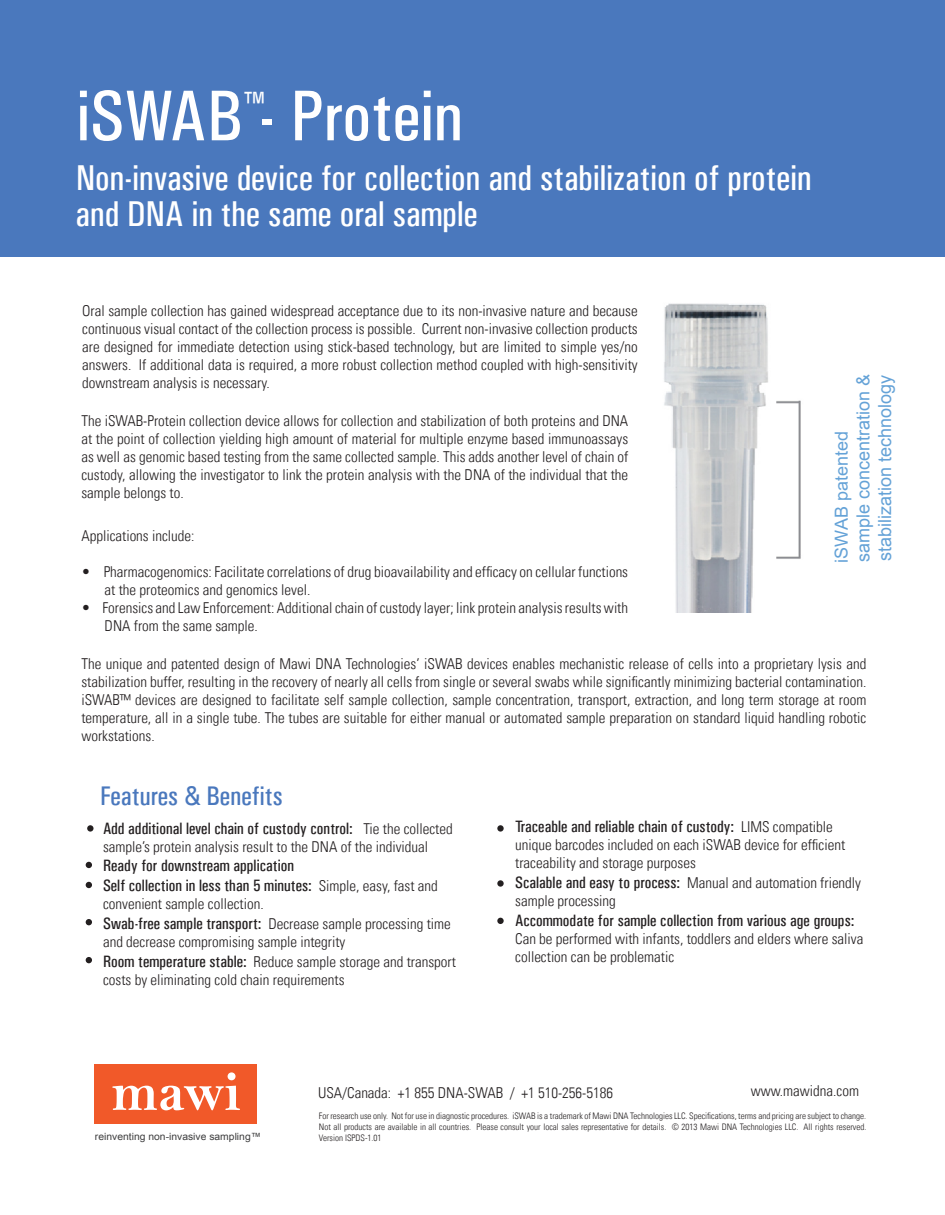
<style>
.page{position:relative;width:945px;height:1215px;background:#fff}
.page>*{position:absolute;margin:0;border:0;box-sizing:border-box;transform-origin:0 0}
.t1{font:72px "Univers Condensed";color:#fff}
.t2{font:56.25px "Bell MT Bold";color:#fff}
.t3{font:39px "Univers Condensed";color:#fff}
.t4{font:36px "Univers Condensed";color:#fff}
.t5{font:27px "Univers Condensed";color:#4a78bd}
.t6{font:18px/21.6px "Arial";color:#64a2d7}
.t7{font:16.5px "Univers Condensed";color:#231f20}
.t8{font:300 condensed 15px/18px "Univers LT";color:#231f20}
.t9{font:9.9px "Arial";color:#3e3e3f;scale:1.04 1}
.t10{font:300 condensed 9px/10.8px "Univers LT";color:#231f20;text-align:justify}
.s1{font-style:inherit}
.s2{font-family:"Univers LT";font-weight:300;font-stretch:condensed;font-size:15px}
.s3{font-family:"Univers Condensed";font-weight:400;font-stretch:normal;font-size:16.5px}
</style>
<div class="page">
<div style="left:0;top:0;width:945px;height:256px;background:#4a78bd"></div>
<svg style="left:497px;top:825px;width:7px;height:7px"></svg>
<svg style="left:497px;top:880px;width:7px;height:7px"></svg>
<div style="left:87px;top:825px;width:7px;height:7px;background:#231f20;border-radius:50%"></div>
<svg style="left:86px;top:862px;width:6px;height:6px"></svg>
<svg style="left:86px;top:957px;width:6px;height:6px"></svg>
<svg style="left:86px;top:919px;width:6px;height:6px"></svg>
<div style="left:497px;top:918px;width:7px;height:6px;background:#231f20;border-radius:50%"></div>
<svg style="left:86px;top:882px;width:6px;height:6px"></svg>
<div style="left:94px;top:1064px;width:162px;height:60px;background:#f15929"></div>
<img style="left:664px;top:303px;width:137px;height:310px">
<p class="t1" style="left:77px;top:73px;width:388px">iSWAB - Protein</p>
<p class="t3" style="left:243px;top:82px;width:25px">™</p>
<p class="t4" style="left:76px;top:156px;width:737px">Non-invasive device for collection and stabilization of protein</p>
<p class="t4" style="left:75px;top:192px;width:404px">and DNA in the same oral sample</p>
<p class="t8" style="left:82px;top:301px;width:557px;text-align:justify">Oral sample collection has gained widespread acceptance due to its non-invasive nature and because continuous visual contact of the collection process is possible. Current non-invasive collection products are designed for immediate detection using stick-based technology, but are limited to simple yes/no answers. If additional data is required, a more robust collection method coupled with high-sensitivity downstream analysis is necessary.</p>
<p class="t6" style="left:831px;top:563px;width:191px;rotate:-90deg"><span class="s1">iSWAB patented </span>sample concentration &amp;</p>
<p class="t6" style="left:874px;top:561px;width:188px;rotate:-90deg">stabilization technology</p>
<p class="t8" style="left:81px;top:412px;width:548px;text-align:justify">The iSWAB-Protein collection device allows for collection and stabilization of both proteins and DNA at the point of collection yielding high amount of material for multiple enzyme based immunoassays as well as genomic based testing from the same collected sample. This adds another level of chain of custody, allowing the investigator to link the protein analysis with the DNA of the individual that the sample belongs to.</p>
<p class="t8" style="left:81px;top:527px;width:115px">Applications include:</p>
<p class="t8" style="left:81px;top:563px;width:548px">• Pharmacogenomics: Facilitate correlations of drug bioavailability and efficacy on cellular functions</p>
<p class="t8" style="left:105px;top:581px;width:207px">at the proteomics and genomics level.</p>
<p class="t8" style="left:105px;top:599px;width:525px;text-indent:-23px">• Forensics and Law Enforcement: Additional chain of custody layer; link protein analysis results with<br>DNA from the same sample.</p>
<p class="t8" style="left:81px;top:655px;width:787px;text-align:justify">The unique and patented design of Mawi DNA Technologies’ iSWAB devices enables mechanistic release of cells into a proprietary lysis and stabilization buffer, resulting in the recovery of nearly all cells from single or several swabs while significantly minimizing bacterial contamination. iSWAB™ devices are designed to facilitate self sample collection, sample concentration, transport, extraction, and long term storage at room temperature, all in a single tube. The tubes are suitable for either manual or automated sample preparation on standard liquid handling robotic workstations.</p>
<p class="t5" style="left:100px;top:780px;width:184px">Features &amp; Benefits</p>
<p class="t7" style="left:103px;top:818px;width:351px">Add additional level chain of custody control: <span class="s2">Tie the collected</span></p>
<p class="t8" style="left:103px;top:837px;width:327px">sample’s protein analysis result to the DNA of the individual</p>
<p class="t7" style="left:103px;top:856px;width:193px">Ready for downstream application</p>
<p class="t7" style="left:103px;top:876px;width:336px">Self collection in less than 5 minutes: <span class="s2">Simple, easy, fast and</span></p>
<p class="t8" style="left:103px;top:895px;width:162px">convenient sample collection.</p>
<p class="t8" style="left:103px;top:915px;width:349px"><span class="s3">Swab-free sample transport:</span> Decrease sample processing time and decrease compromising sample integrity</p>
<p class="t8" style="left:103px;top:953px;width:354px"><span class="s3">Room temperature stable:</span> Reduce sample storage and transport costs by eliminating cold chain requirements</p>
<p class="t7" style="left:515px;top:817px;width:319px">Traceable and reliable chain of custody: <span class="s2">LIMS compatible</span></p>
<p class="t8" style="left:515px;top:836px;width:332px">unique barcodes included on each iSWAB device for efficient traceability and storage purposes</p>
<p class="t8" style="left:515px;top:874px;width:347px"><span class="s3">Scalable and easy to process:</span> Manual and automation friendly sample processing</p>
<p class="t7" style="left:515px;top:910px;width:341px">Accommodate for sample collection from various age groups:</p>
<p class="t8" style="left:515px;top:929px;width:350px">Can be performed with infants, toddlers and elders where saliva collection can be problematic</p>
<h2 class="t2" style="left:112px;top:1058px;width:131px">mawi</h2>
<p class="t9" style="left:95px;top:1130px;width:161px">reinventing non-invasive sampling™</p>
<p class="t8" style="left:318px;top:1084px;width:297px">USA/Canada: +1 855 DNA-SWAB / +1 510-256-5186</p>
<p class="t8" style="left:751px;top:1082px;width:110px">www.mawidna.com</p>
<p class="t10" style="left:319px;top:1111px;width:549px">For research use only. Not for use in diagnostic procedures. iSWAB is a trademark of Mawi DNA Technologies LLC. Specifications, terms and pricing are subject to change.<br>Not all products are available in all countries. Please consult your local sales representative for details. © 2013 Mawi DNA Technologies LLC. All rights reserved.<br>Version ISPDS-1.01</p>
</div>
